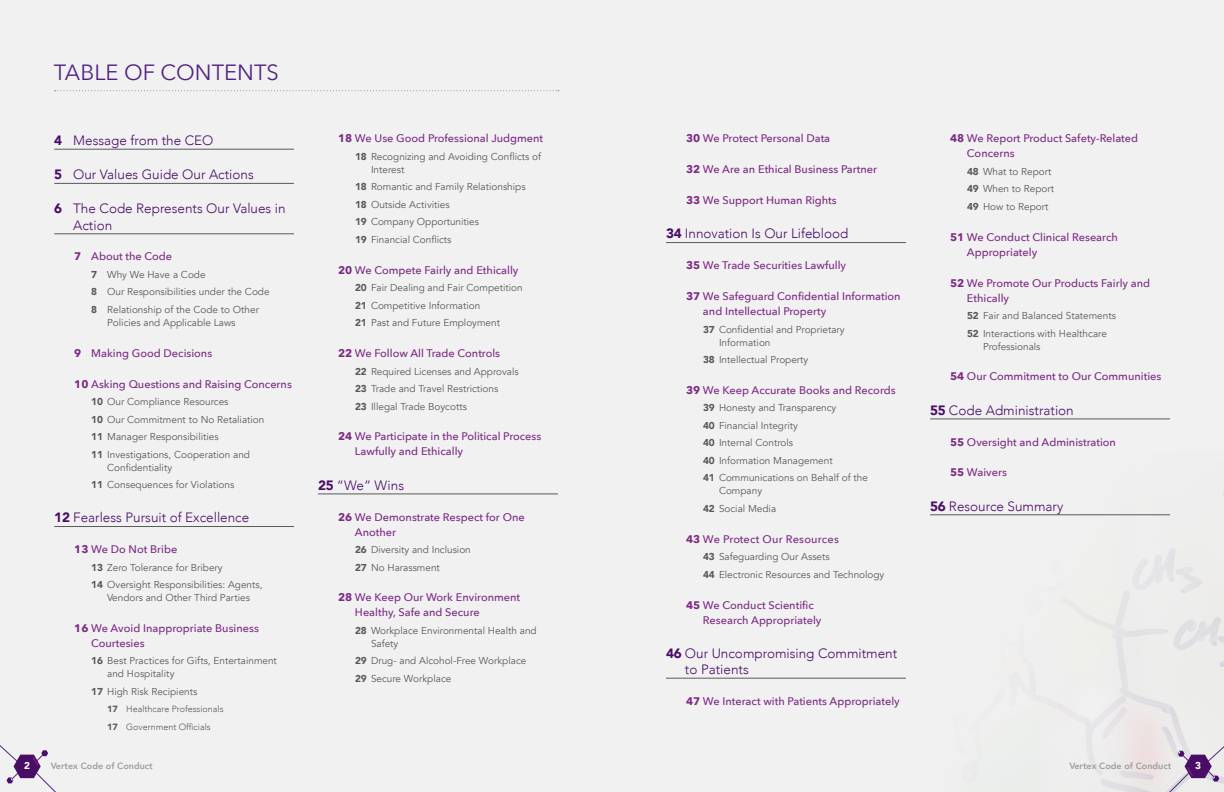
<style>
.page{position:relative;width:1224px;height:792px;background:#fff}
.page>*{position:absolute;margin:0;border:0;box-sizing:border-box;transform-origin:0 0}
.t1{font:22px "Avenir Next";color:#52247f}
.t2{font:300 13.5px/16.2px "Avenir";color:#4a0d66}
.t3{font:500 11px/15px "Avenir Next";color:#7c2b83}
.t4{font:500 11px "Avenir Next";letter-spacing:.02em;color:#7c2b83}
.t5{font:10px/17.5px "Avenir";color:#595a5a}
.t6{font:900 10px "Avenir";color:#fff}
.t7{font:300 9px/17.5px "Avenir";color:#595a5a}
.t8{font:800 9px "Avenir";color:#9d9fa2}
.s1{font-weight:900}
.s2{font-weight:700}
</style>
<div class="page">
<div style="left:0;top:0;width:612px;height:792px;background:#f1f1f2"></div>
<div style="left:612px;top:0;width:612px;height:792px;background:#f1f1f2"></div>
<svg style="left:0;top:745px;width:56px;height:47px"></svg>
<svg style="left:1161px;top:728px;width:63px;height:64px"></svg>
<svg style="left:55px;top:90px;width:504px;height:1px"></svg>
<hr style="left:54px;top:149px;width:240px;height:1px;background:#595a5a">
<hr style="left:54px;top:183px;width:240px;height:1px;background:#595a5a">
<hr style="left:54px;top:234px;width:240px;height:1px;background:#595a5a">
<hr style="left:54px;top:526px;width:240px;height:1px;background:#595a5a">
<hr style="left:318px;top:494px;width:240px;height:1px;background:#595a5a">
<hr style="left:666px;top:242px;width:240px;height:1px;background:#595a5a">
<hr style="left:666px;top:678px;width:240px;height:1px;background:#595a5a">
<hr style="left:930px;top:419px;width:240px;height:1px;background:#595a5a">
<hr style="left:930px;top:515px;width:240px;height:1px;background:#595a5a">
<h1 class="t1" style="left:54px;top:53px;width:227px">TABLE OF CONTENTS</h1>
<h2 class="t2" style="left:54px;top:132px;width:161px"><span class="s1">4</span> Message from the CEO</h2>
<h2 class="t2" style="left:54px;top:166px;width:201px"><span class="s1">5</span> Our Values Guide Our Actions</h2>
<h2 class="t2" style="left:73px;top:201px;width:214px;text-indent:-19px"><span class="s1">6</span> The Code Represents Our Values in<br>Action</h2>
<p class="t3" style="left:74px;top:249px;width:100px"><span class="s2">7</span> About the Code</p>
<p class="t5" style="left:91px;top:266px;width:180px"><span class="s1">7</span> Why We Have a Code<br><span class="s1">8</span> Our Responsibilities under the Code<br><span class="s1">8</span> Relationship of the Code to Other</p>
<p class="t5" style="left:107px;top:314px;width:130px">Policies and Applicable Laws</p>
<p class="t3" style="left:74px;top:345px;width:140px"><span class="s2">9</span> Making Good Decisions</p>
<p class="t3" style="left:74px;top:376px;width:219px"><span class="s2">10</span> Asking Questions and Raising Concerns</p>
<p class="t5" style="left:91px;top:393px;width:175px"><span class="s1">10</span> Our Compliance Resources<br><span class="s1">10</span> Our Commitment to No Retaliation<br><span class="s1">11</span> Manager Responsibilities<br><span class="s1">11</span> Investigations, Cooperation and</p>
<p class="t5" style="left:91px;top:459px;width:145px;text-indent:16px">Confidentiality<br><span class="s1">11</span> Consequences for Violations</p>
<h2 class="t2" style="left:54px;top:510px;width:197px"><span class="s1">12</span> Fearless Pursuit of Excellence</h2>
<p class="t3" style="left:74px;top:541px;width:105px"><span class="s2">13</span> We Do Not Bribe</p>
<p class="t5" style="left:91px;top:559px;width:173px"><span class="s1">13</span> Zero Tolerance for Bribery<br><span class="s1">14</span> Oversight Responsibilities: Agents,</p>
<p class="t5" style="left:107px;top:589px;width:144px">Vendors and Other Third Parties</p>
<p class="t3" style="left:91px;top:620px;width:169px;text-indent:-17px"><span class="s2">16</span> We Avoid Inappropriate Business<br>Courtesies</p>
<p class="t5" style="left:107px;top:655px;width:171px;line-height:13px;text-indent:-16px"><span class="s1">16</span> Best Practices for Gifts, Entertainment and Hospitality</p>
<p class="t5" style="left:91px;top:683px;width:108px"><span class="s1">17</span> High Risk Recipients</p>
<p class="t7" style="left:107px;top:701px;width:118px"><span class="s1">17</span> Healthcare Professionals<br><span class="s1">17</span> Government Officials</p>
<p class="t3" style="left:338px;top:131px;width:207px"><span class="s2">18</span> We Use Good Professional Judgment</p>
<p class="t5" style="left:371px;top:150px;width:172px;line-height:13px;text-indent:-16px"><span class="s1">18</span> Recognizing and Avoiding Conflicts of<br>Interest</p>
<p class="t5" style="left:355px;top:178px;width:172px"><span class="s1">18</span> Romantic and Family Relationships<br><span class="s1">18</span> Outside Activities<br><span class="s1">19</span> Company Opportunities<br><span class="s1">19</span> Financial Conflicts</p>
<p class="t3" style="left:338px;top:262px;width:182px"><span class="s2">20</span> We Compete Fairly and Ethically</p>
<p class="t5" style="left:355px;top:279px;width:169px"><span class="s1">20</span> Fair Dealing and Fair Competition<br><span class="s1">21</span> Competitive Information<br><span class="s1">21</span> Past and Future Employment</p>
<p class="t3" style="left:338px;top:345px;width:164px"><span class="s2">22</span> We Follow All Trade Controls</p>
<p class="t5" style="left:355px;top:363px;width:165px"><span class="s1">22</span> Required Licenses and Approvals<br><span class="s1">23</span> Trade and Travel Restrictions<br><span class="s1">23</span> Illegal Trade Boycotts</p>
<p class="t3" style="left:355px;top:429px;width:188px;text-indent:-17px"><span class="s2">24</span> We Participate in the Political Process<br>Lawfully and Ethically</p>
<h2 class="t2" style="left:318px;top:477px;width:88px"><span class="s1">25</span> “We” Wins</h2>
<p class="t3" style="left:355px;top:509px;width:171px;text-indent:-17px"><span class="s2">26</span> We Demonstrate Respect for One<br>Another</p>
<p class="t5" style="left:355px;top:541px;width:117px"><span class="s1">26</span> Diversity and Inclusion<br><span class="s1">27</span> No Harassment</p>
<p class="t3" style="left:355px;top:590px;width:167px;text-indent:-17px"><span class="s2">28</span> We Keep Our Work Environment<br>Healthy, Safe and Secure</p>
<p class="t5" style="left:371px;top:624px;width:167px;line-height:13px;text-indent:-16px"><span class="s1">28</span> Workplace Environmental Health and<br>Safety</p>
<p class="t5" style="left:355px;top:652px;width:173px"><span class="s1">29</span> Drug- and Alcohol-Free Workplace<br><span class="s1">29</span> Secure Workplace</p>
<p class="t3" style="left:686px;top:131px;width:146px"><span class="s2">30</span> We Protect Personal Data</p>
<p class="t3" style="left:686px;top:162px;width:193px"><span class="s2">32</span> We Are an Ethical Business Partner</p>
<p class="t3" style="left:686px;top:192px;width:152px"><span class="s2">33</span> We Support Human Rights</p>
<h2 class="t2" style="left:666px;top:226px;width:184px"><span class="s1">34</span> Innovation Is Our Lifeblood</h2>
<p class="t3" style="left:686px;top:257px;width:162px"><span class="s2">35</span> We Trade Securities Lawfully</p>
<p class="t3" style="left:703px;top:288px;width:199px;text-indent:-17px"><span class="s2">37</span> We Safeguard Confidential Information and Intellectual Property</p>
<p class="t5" style="left:719px;top:323px;width:127px;line-height:13px;text-indent:-16px"><span class="s1">37</span> Confidential and Proprietary<br>Information</p>
<p class="t5" style="left:703px;top:351px;width:107px"><span class="s1">38</span> Intellectual Property</p>
<p class="t3" style="left:686px;top:382px;width:211px"><span class="s2">39</span> We Keep Accurate Books and Records</p>
<p class="t5" style="left:703px;top:399px;width:166px"><span class="s1">39</span> Honesty and Transparency<br><span class="s1">40</span> Financial Integrity<br><span class="s1">40</span> Internal Controls<br><span class="s1">40</span> Information Management<br><span class="s1">41</span> Communications on Behalf of the</p>
<p class="t5" style="left:703px;top:482px;width:75px;text-align:center">Company<br><span class="s1">42</span> Social Media</p>
<p class="t4" style="left:686px;top:529px;width:155px"><span class="s2">43</span> We Protect Our Resources</p>
<p class="t5" style="left:703px;top:548px;width:183px"><span class="s1">43</span> Safeguarding Our Assets<br><span class="s1">44</span> Electronic Resources and Technology</p>
<p class="t3" style="left:703px;top:597px;width:120px;text-indent:-17px"><span class="s2">45</span> We Conduct Scientific<br>Research Appropriately</p>
<h2 class="t2" style="left:685px;top:645px;width:214px;text-indent:-19px"><span class="s1">46</span> Our Uncompromising Commitment to Patients</h2>
<p class="t3" style="left:686px;top:693px;width:215px"><span class="s2">47</span> We Interact with Patients Appropriately</p>
<p class="t3" style="left:967px;top:131px;width:173px;text-indent:-17px"><span class="s2">48</span> We Report Product Safety-Related<br>Concerns</p>
<p class="t5" style="left:967px;top:163px;width:89px"><span class="s1">48</span> What to Report<br><span class="s1">49</span> When to Report<br><span class="s1">49</span> How to Report</p>
<p class="t3" style="left:967px;top:229px;width:152px;text-indent:-17px"><span class="s2">51</span> We Conduct Clinical Research<br>Appropriately</p>
<p class="t3" style="left:967px;top:275px;width:185px;text-indent:-17px"><span class="s2">52</span> We Promote Our Products Fairly and<br>Ethically</p>
<p class="t5" style="left:967px;top:307px;width:150px"><span class="s1">52</span> Fair and Balanced Statements<br><span class="s1">52</span> Interactions with Healthcare</p>
<p class="t5" style="left:983px;top:338px;width:59px">Professionals</p>
<p class="t3" style="left:950px;top:369px;width:213px"><span class="s2">54</span> Our Commitment to Our Communities</p>
<h2 class="t2" style="left:930px;top:402px;width:145px"><span class="s1">55</span> Code Administration</h2>
<p class="t3" style="left:950px;top:434px;width:167px"><span class="s2">55</span> Oversight and Administration</p>
<p class="t3" style="left:950px;top:465px;width:58px"><span class="s2">55</span> Waivers</p>
<h2 class="t2" style="left:930px;top:498px;width:135px"><span class="s1">56</span> Resource Summary</h2>
<p class="t6" style="left:24px;top:757px;width:7px">2</p>
<p class="t8" style="left:51px;top:759px;width:103px">Vertex Code of Conduct</p>
<p class="t8" style="left:1069px;top:759px;width:103px">Vertex Code of Conduct</p>
<p class="t6" style="left:1195px;top:757px;width:7px">3</p>
</div>
